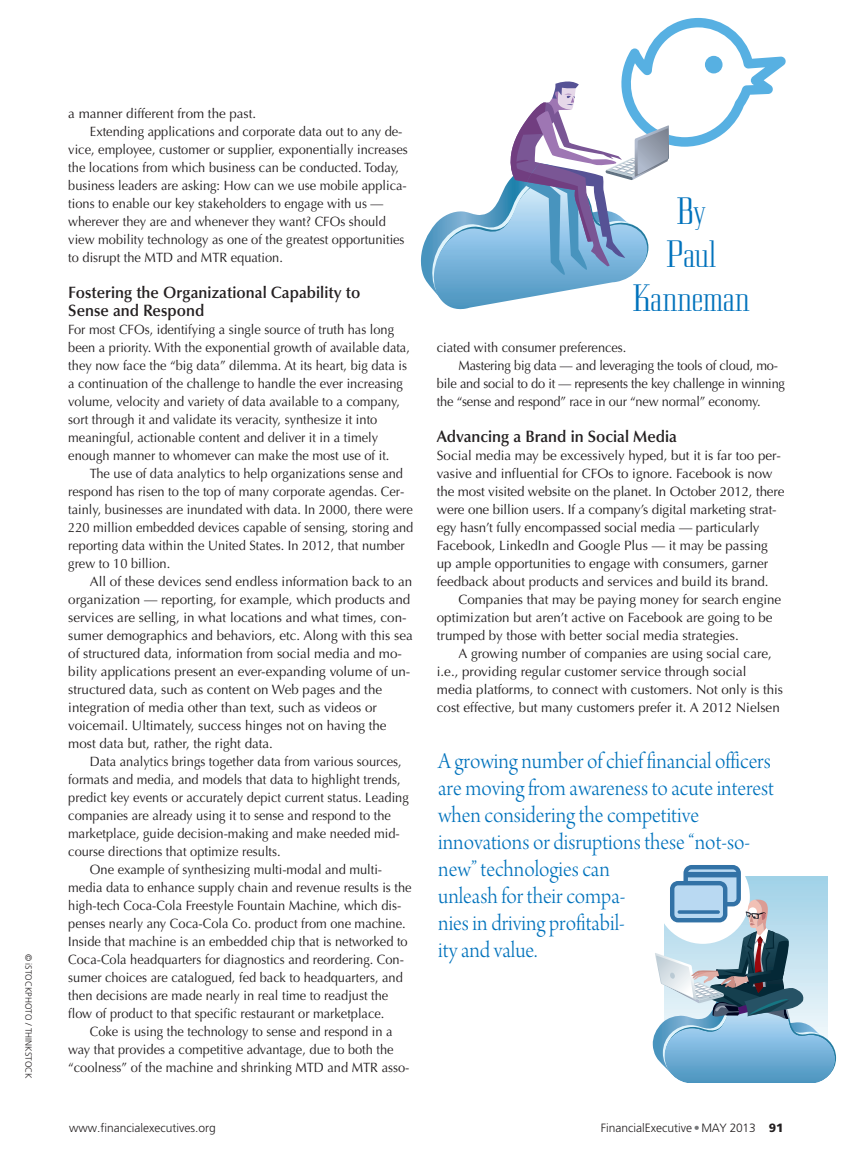
<style>
.page{position:relative;width:851px;height:1161px;background:#fff}
.page>*{position:absolute;margin:0;border:0;box-sizing:border-box;transform-origin:0 0}
.t1{font:300 33.6px/43.5px "Eden Pro";color:#0072bc;text-align:center;scale:.95 1}
.t2{font:24px/27px "Arno Pro Light Display";color:#0072bc;scale:.95 1}
.t3{font:600 16.5px/18px "Optima LT Std";color:#231f20;scale:.95 1}
.t4{font:13.5px/18px "Optima LT Std";color:#231f20;scale:.95 1}
.t5{font:13.5px/18px "Optima LT Std";color:#231f20}
.t6{font:300 12px "Frutiger LT Std";color:#231f20}
.t7{font:300 9px "Frutiger LT Std";color:#231f20}
.s1{color:#76787b}
.s2{font-weight:900}
</style>
<div class="page">
<svg style="left:420px;top:18px;width:365px;height:292px"></svg>
<svg style="left:652px;top:865px;width:184px;height:218px"></svg>
<p class="t7" style="left:32px;top:954px;width:127px;rotate:90deg">© iSTOCKPHOTO / THINKSTOCK</p>
<p class="t5" style="left:68px;top:106px;width:189px">a manner different from the past.</p>
<p class="t4" style="left:90px;top:124px;width:330px">Extending applications and corporate data out to any de-</p>
<p class="t4" style="left:68px;top:142px;width:359px">vice, employee, customer or supplier, exponentially increases</p>
<p class="t4" style="left:68px;top:160px;width:350px">the locations from which business can be conducted. Today,</p>
<p class="t4" style="left:68px;top:178px;width:358px">business leaders are asking: How can we use mobile applica-</p>
<p class="t4" style="left:68px;top:196px;width:333px">tions to enable our key stakeholders to engage with us —</p>
<p class="t4" style="left:68px;top:214px;width:336px">wherever they are and whenever they want? CFOs should</p>
<p class="t4" style="left:68px;top:232px;width:355px">view mobility technology as one of the greatest opportunities</p>
<p class="t4" style="left:68px;top:250px;width:227px">to disrupt the MTD and MTR equation.</p>
<p class="t3" style="left:68px;top:285px;width:309px">Fostering the Organizational Capability to<br>Sense and Respond</p>
<p class="t4" style="left:68px;top:322px;width:361px">For most CFOs, identifying a single source of truth has long been a priority. With the exponential growth of available data, they now face the “big data” dilemma. At its heart, big data is a continuation of the challenge to handle the ever increasing volume, velocity and variety of data available to a company, sort through it and validate its veracity, synthesize it into meaningful, actionable content and deliver it in a timely enough manner to whomever can make the most use of it.</p>
<p class="t4" style="left:68px;top:466px;width:365px;text-indent:22px">The use of data analytics to help organizations sense and respond has risen to the top of many corporate agendas. Cer&shy;tainly, businesses are inundated with data. In 2000, there were 220 million embedded devices capable of sensing, storing and reporting data within the United States. In 2012, that number grew to 10 billion.</p>
<p class="t5" style="left:68px;top:574px;width:346px;text-indent:22px">All of these devices send endless information back to an organization — reporting, for example, which products and services are selling, in what locations and what times, con&shy;sumer demographics and behaviors, etc. Along with this sea of structured data, information from social media and mo&shy;bility applications present an ever-expanding volume of un&shy;structured data, such as content on Web pages and the integration of media other than text, such as videos or voicemail. Ultimately, success hinges not on having the most data but, rather, the right data.</p>
<p class="t4" style="left:90px;top:754px;width:330px">Data analytics brings together data from various sources,</p>
<p class="t4" style="left:68px;top:772px;width:351px">formats and media, and models that data to highlight trends,</p>
<p class="t4" style="left:68px;top:790px;width:360px">predict key events or accurately depict current status. Leading</p>
<p class="t4" style="left:68px;top:808px;width:341px">companies are already using it to sense and respond to the</p>
<p class="t4" style="left:68px;top:826px;width:350px">marketplace, guide decision-making and make needed mid-</p>
<p class="t4" style="left:68px;top:844px;width:225px">course directions that optimize results.</p>
<p class="t4" style="left:90px;top:862px;width:309px">One example of synthesizing multi-modal and multi-</p>
<p class="t4" style="left:68px;top:880px;width:363px">media data to enhance supply chain and revenue results is the</p>
<p class="t4" style="left:68px;top:898px;width:352px">high-tech Coca-Cola Freestyle Fountain Machine, which dis-</p>
<p class="t4" style="left:68px;top:916px;width:357px">penses nearly any Coca-Cola Co. product from one machine.</p>
<p class="t4" style="left:68px;top:934px;width:359px">Inside that machine is an embedded chip that is networked to</p>
<p class="t4" style="left:68px;top:952px;width:355px">Coca-Cola headquarters for diagnostics and reordering. Con-</p>
<p class="t4" style="left:68px;top:970px;width:354px">sumer choices are catalogued, fed back to headquarters, and</p>
<p class="t4" style="left:68px;top:988px;width:338px">then decisions are made nearly in real time to readjust the</p>
<p class="t4" style="left:68px;top:1006px;width:334px">flow of product to that specific restaurant or marketplace.</p>
<p class="t4" style="left:90px;top:1024px;width:320px">Coke is using the technology to sense and respond in a</p>
<p class="t4" style="left:68px;top:1042px;width:344px">way that provides a competitive advantage, due to both the</p>
<p class="t4" style="left:68px;top:1060px;width:361px">“coolness” of the machine and shrinking MTD and MTR asso-</p>
<h1 class="t1" style="left:632px;top:191px;width:125px">By<br>Paul<br>Kanneman</h1>
<p class="t4" style="left:437px;top:340px;width:201px">ciated with consumer preferences.</p>
<p class="t4" style="left:458px;top:358px;width:338px">Mastering big data — and leveraging the tools of cloud, mo-</p>
<p class="t4" style="left:437px;top:376px;width:368px">bile and social to do it — represents the key challenge in winning</p>
<p class="t4" style="left:437px;top:394px;width:342px">the “sense and respond” race in our “new normal” economy.</p>
<p class="t3" style="left:437px;top:429px;width:254px">Advancing a Brand in Social Media</p>
<p class="t5" style="left:437px;top:448px;width:349px">Social media may be excessively hyped, but it is far too per&shy;vasive and influential for CFOs to ignore. Facebook is now the most visited website on the planet. In October 2012, there were one billion users. If a company’s digital marketing strat&shy;egy hasn’t fully encompassed social media — particularly Facebook, LinkedIn and Google Plus — it may be passing up ample opportunities to engage with consumers, garner feedback about products and services and build its brand.</p>
<p class="t5" style="left:437px;top:592px;width:346px;text-indent:22px">Companies that may be paying money for search engine optimization but aren’t active on Facebook are going to be trumped by those with better social media strategies.</p>
<p class="t5" style="left:437px;top:646px;width:348px;text-indent:22px">A growing number of companies are using social care, i.e., providing regular customer service through social media platforms, to connect with customers. Not only is this cost effective, but many customers prefer it. A 2012 Nielsen</p>
<p class="t2" style="left:438px;top:750px;width:355px">A growing number of chief financial officers are moving from awareness to acute interest when considering the competitive innovations or disruptions these “not-so&shy;new” technologies can<br>unleash for their compa-<br>nies in driving profitabil-<br>ity and value.</p>
<p class="t6" style="left:69px;top:1123px;width:148px">www.financialexecutives.org</p>
<p class="t6" style="left:600px;top:1123px;width:184px">FinancialExecutive <span class="s1">•</span>MAY 2013 <span class="s2">91</span></p>
</div>
